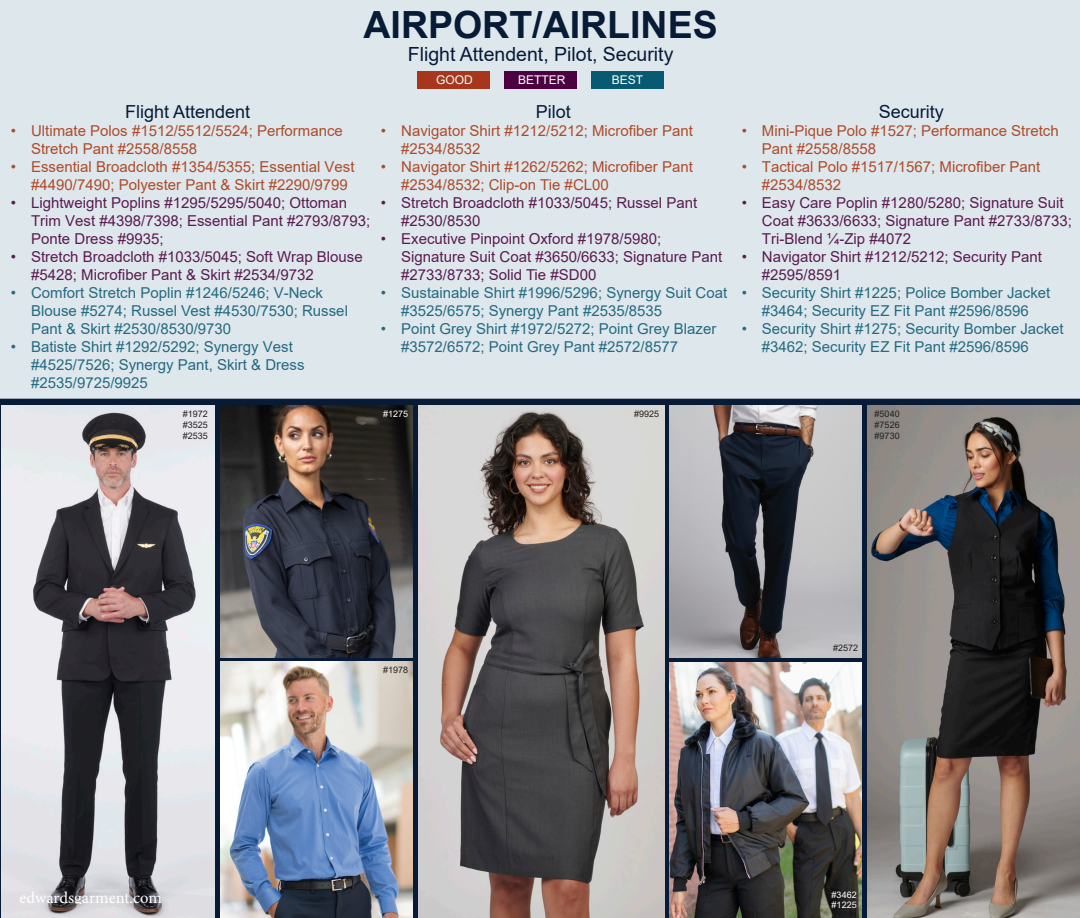
<style>
.page{position:relative;width:1080px;height:918px;background:#fff}
.page>*{position:absolute;margin:0;border:0;box-sizing:border-box;transform-origin:0 0}
.t1{font:700 37.5px "Arial";color:#071b36}
.t2{font:19.5px "Arial";color:#071b36}
.t3{font:18px "Arial";color:#071b36}
.t4{font:16.5px "Minion Pro";letter-spacing:-.005em;color:#fff}
.t5{font:15px/18px "Arial";color:#256a82}
.t6{font:15px/18px "Arial";color:#5a1b51}
.t7{font:15px/18px "Arial";color:#ae4b2a}
.t8{font:12px "Arial";color:#fff}
.t9{font:9px/10.8px "Arial";color:#231f20;text-align:justify}
.t10{font:9px/10.8px "Arial";color:#fff}
</style>
<div class="page">
<div style="left:0;top:403px;width:1080px;height:515px;background:#071b36"></div>
<div style="left:0;top:0;width:1080px;height:402px;background:#dee7ec"></div>
<hr style="left:0;top:399px;width:1080px;height:4px;background:#071b36">
<img style="left:1px;top:405px;width:214px;height:513px">
<img style="left:867px;top:405px;width:213px;height:513px">
<img style="left:418px;top:405px;width:246px;height:513px">
<img style="left:220px;top:405px;width:193px;height:253px">
<img style="left:220px;top:661px;width:193px;height:257px">
<img style="left:669px;top:405px;width:193px;height:253px">
<img style="left:669px;top:662px;width:193px;height:256px">
<div style="left:418px;top:71px;width:72px;height:18px;background:#a6361c"></div>
<div style="left:504px;top:71px;width:73px;height:18px;background:#4c0042"></div>
<div style="left:591px;top:71px;width:73px;height:18px;background:#085a72"></div>
<h1 class="t1" style="left:364px;top:-2px;width:356px">AIRPORT/AIRLINES</h1>
<h2 class="t2" style="left:408px;top:41px;width:267px">Flight Attendent, Pilot, Security</h2>
<p class="t8" style="left:436px;top:72px;width:38px">GOOD</p>
<p class="t8" style="left:518px;top:72px;width:49px">BETTER</p>
<p class="t8" style="left:612px;top:72px;width:33px">BEST</p>
<p class="t3" style="left:125px;top:99px;width:127px">Flight Attendent</p>
<p class="t7" style="left:31px;top:121px;width:313px;text-indent:-20px">• Ultimate Polos #1512/5512/5524; Performance<br>Stretch Pant #2558/8558</p>
<p class="t7" style="left:31px;top:157px;width:325px;text-indent:-20px">• Essential Broadcloth #1354/5355; Essential Vest #4490/7490; Polyester Pant &amp; Skirt #2290/9799</p>
<p class="t6" style="left:31px;top:193px;width:341px;text-indent:-20px">• Lightweight Poplins #1295/5295/5040; Ottoman<br>Trim Vest #4398/7398; Essential Pant #2793/8793;<br>Ponte Dress #9935;</p>
<p class="t6" style="left:31px;top:247px;width:333px;text-indent:-20px">• Stretch Broadcloth #1033/5045; Soft Wrap Blouse #5428; Microfiber Pant &amp; Skirt #2534/9732</p>
<p class="t5" style="left:31px;top:283px;width:318px;text-indent:-20px">• Comfort Stretch Poplin #1246/5246; V-Neck<br>Blouse #5274; Russel Vest #4530/7530; Russel<br>Pant &amp; Skirt #2530/8530/9730</p>
<p class="t5" style="left:31px;top:337px;width:275px;text-indent:-20px">• Batiste Shirt #1292/5292; Synergy Vest #4525/7526; Synergy Pant, Skirt &amp; Dress #2535/9725/9925</p>
<p class="t3" style="left:536px;top:99px;width:37px">Pilot</p>
<p class="t7" style="left:401px;top:121px;width:293px;text-indent:-20px">• Navigator Shirt #1212/5212; Microfiber Pant #2534/8532</p>
<p class="t7" style="left:401px;top:157px;width:293px;text-indent:-20px">• Navigator Shirt #1262/5262; Microfiber Pant #2534/8532; Clip-on Tie #CL00</p>
<p class="t6" style="left:401px;top:193px;width:297px;text-indent:-20px">• Stretch Broadcloth #1033/5045; Russel Pant #2530/8530</p>
<p class="t6" style="left:401px;top:229px;width:323px;text-indent:-20px">• Executive Pinpoint Oxford #1978/5980;<br>Signature Suit Coat #3650/6633; Signature Pant #2733/8733; Solid Tie #SD00</p>
<p class="t5" style="left:401px;top:283px;width:328px;text-indent:-20px">• Sustainable Shirt #1996/5296; Synergy Suit Coat #3525/6575; Synergy Pant #2535/8535</p>
<p class="t5" style="left:401px;top:319px;width:317px;text-indent:-20px">• Point Grey Shirt #1972/5272; Point Grey Blazer #3572/6572; Point Grey Pant #2572/8577</p>
<p class="t3" style="left:879px;top:99px;width:67px">Security</p>
<p class="t7" style="left:762px;top:121px;width:298px;text-indent:-20px">• Mini-Pique Polo #1527; Performance Stretch<br>Pant #2558/8558</p>
<p class="t7" style="left:762px;top:157px;width:280px;text-indent:-20px">• Tactical Polo #1517/1567; Microfiber Pant #2534/8532</p>
<p class="t6" style="left:762px;top:193px;width:312px;text-indent:-20px">• Easy Care Poplin #1280/5280; Signature Suit<br>Coat #3633/6633; Signature Pant #2733/8733;<br>Tri-Blend ¼-Zip #4072</p>
<p class="t6" style="left:762px;top:247px;width:282px;text-indent:-20px">• Navigator Shirt #1212/5212; Security Pant #2595/8591</p>
<p class="t5" style="left:742px;top:283px;width:310px;text-align:center">• Security Shirt #1225; Police Bomber Jacket #3464; Security EZ Fit Pant #2596/8596</p>
<p class="t5" style="left:762px;top:319px;width:303px;text-indent:-20px">• Security Shirt #1275; Security Bomber Jacket #3462; Security EZ Fit Pant #2596/8596</p>
<p class="t9" style="left:183px;top:409px;width:27px">#1972 #3525 #2535</p>
<p class="t10" style="left:383px;top:409px;width:27px">#1275</p>
<p class="t9" style="left:634px;top:409px;width:27px">#9925</p>
<p class="t9" style="left:875px;top:409px;width:27px">#5040 #7526 #9730</p>
<p class="t9" style="left:383px;top:664px;width:27px">#1978</p>
<p class="t9" style="left:833px;top:642px;width:27px">#2572</p>
<p class="t4" style="left:20px;top:887px;width:144px">edwardsgarment.com</p>
<p class="t10" style="left:832px;top:889px;width:27px">#3462 #1225</p>
</div>
